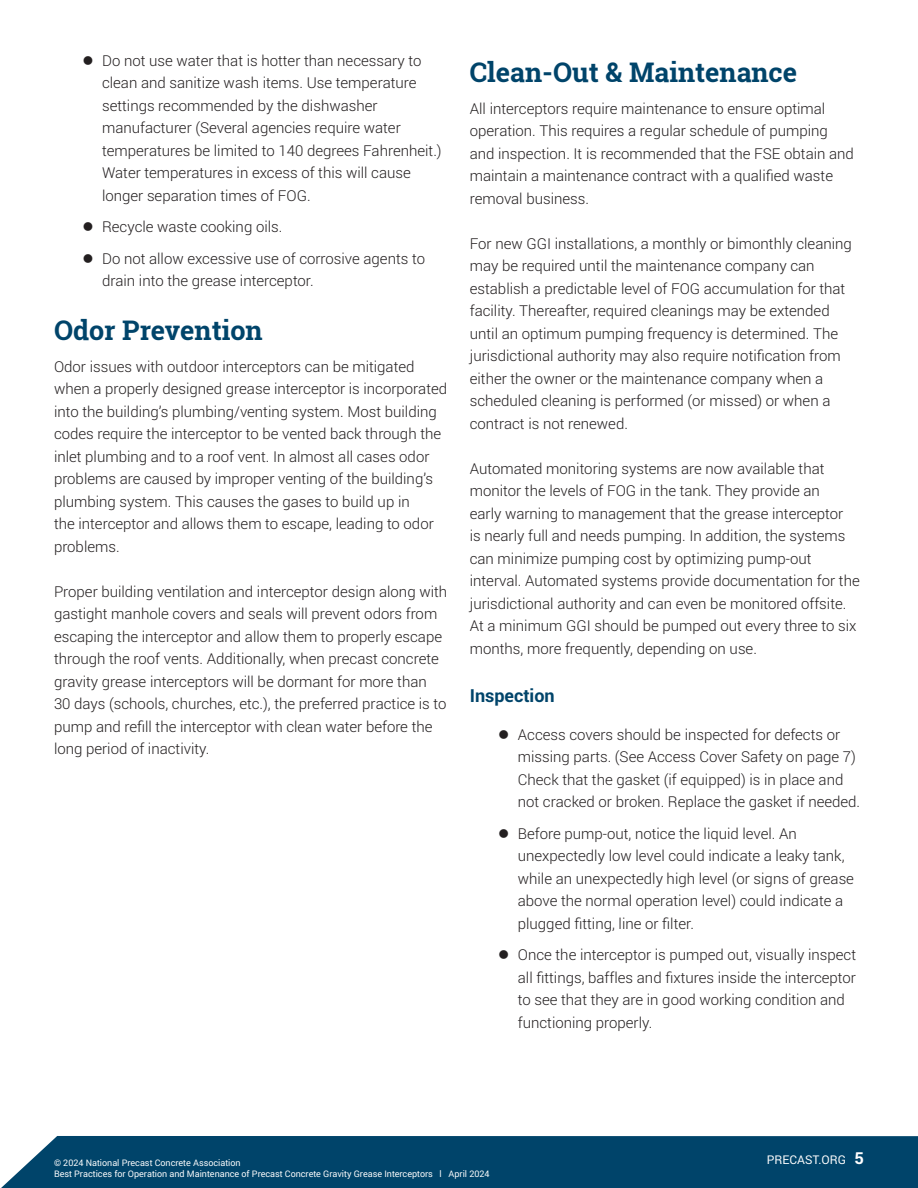
<style>
.page{position:relative;width:918px;height:1188px;background:#fff}
.page>*{position:absolute;margin:0;border:0;box-sizing:border-box;transform-origin:0 0}
.t1{font:700 27px "Roboto Slab";color:#00446a}
.t2{font:700 18px "Roboto";color:#00446a}
.t3{font:300 15px/22.5px "Roboto";color:#231f20}
.t4{font:12px "Roboto";color:#fff}
.t5{font:9px "Roboto";color:#fff}
.s1{font-weight:700;font-size:16.5px}
</style>
<div class="page">
<div style="left:1px;top:1136px;width:917px;height:52px;background:#00446a"></div>
<p class="t3" style="left:102px;top:48px;width:341px;text-indent:-20px">● Do not use water that is hotter than necessary to clean and sanitize wash items. Use temperature settings recommended by the dishwasher manufacturer (Several agencies require water temperatures be limited to 140 degrees Fahrenheit.)<br>Water temperatures in excess of this will cause longer separation times of FOG.</p>
<p class="t3" style="left:82px;top:215px;width:201px">● Recycle waste cooking oils.</p>
<p class="t3" style="left:102px;top:246px;width:325px;text-indent:-20px">● Do not allow excessive use of corrosive agents to drain into the grease interceptor.</p>
<h1 class="t1" style="left:54px;top:312px;width:210px">Odor Prevention</h1>
<p class="t3" style="left:54px;top:354px;width:395px">Odor issues with outdoor interceptors can be mitigated when a properly designed grease interceptor is incorporated into the building’s plumbing/venting system. Most building codes require the interceptor to be vented back through the inlet plumbing and to a roof vent. In almost all cases odor problems are caused by improper venting of the building’s plumbing system. This causes the gases to build up in<br>the interceptor and allows them to escape, leading to odor problems.</p>
<p class="t3" style="left:54px;top:579px;width:395px">Proper building ventilation and interceptor design along with gastight manhole covers and seals will prevent odors from escaping the interceptor and allow them to properly escape through the roof vents. Additionally, when precast concrete gravity grease interceptors will be dormant for more than 30 days (schools, churches, etc.), the preferred practice is to pump and refill the interceptor with clean water before the long period of inactivity.</p>
<h1 class="t1" style="left:470px;top:54px;width:329px">Clean-Out &amp; Maintenance</h1>
<p class="t3" style="left:470px;top:97px;width:386px">All interceptors require maintenance to ensure optimal operation. This requires a regular schedule of pumping and inspection. It is recommended that the FSE obtain and maintain a maintenance contract with a qualified waste removal business.</p>
<p class="t3" style="left:470px;top:232px;width:384px">For new GGI installations, a monthly or bimonthly cleaning may be required until the maintenance company can establish a predictable level of FOG accumulation for that facility. Thereafter, required cleanings may be extended until an optimum pumping frequency is determined. The jurisdictional authority may also require notification from either the owner or the maintenance company when a scheduled cleaning is performed (or missed) or when a contract is not renewed.</p>
<p class="t3" style="left:470px;top:457px;width:392px">Automated monitoring systems are now available that monitor the levels of FOG in the tank. They provide an<br>early warning to management that the grease interceptor<br>is nearly full and needs pumping. In addition, the systems can minimize pumping cost by optimizing pump-out interval. Automated systems provide documentation for the jurisdictional authority and can even be monitored offsite.<br>At a minimum GGI should be pumped out every three to six months, more frequently, depending on use.</p>
<p class="t2" style="left:470px;top:683px;width:86px">Inspection</p>
<p class="t3" style="left:518px;top:723px;width:344px;text-indent:-20px">● Access covers should be inspected for defects or missing parts. (See Access Cover Safety on page 7)<br>Check that the gasket (if equipped) is in place and not cracked or broken. Replace the gasket if needed.</p>
<p class="t3" style="left:518px;top:822px;width:338px;text-indent:-20px">● Before pump-out, notice the liquid level. An unexpectedly low level could indicate a leaky tank, while an unexpectedly high level (or signs of grease above the normal operation level) could indicate a plugged fitting, line or filter.</p>
<p class="t3" style="left:518px;top:943px;width:340px;text-indent:-20px">● Once the interceptor is pumped out, visually inspect all fittings, baffles and fixtures inside the interceptor to see that they are in good working condition and functioning properly.</p>
<p class="t5" style="left:54px;top:1157px;width:188px">© 2024 National Precast Concrete Association</p>
<p class="t4" style="left:767px;top:1152px;width:99px">PRECAST.ORG <span class="s1">5</span></p>
<p class="t5" style="left:54px;top:1168px;width:437px">Best Practices for Operation and Maintenance of Precast Concrete Gravity Grease Interceptors l April 2024</p>
</div>
